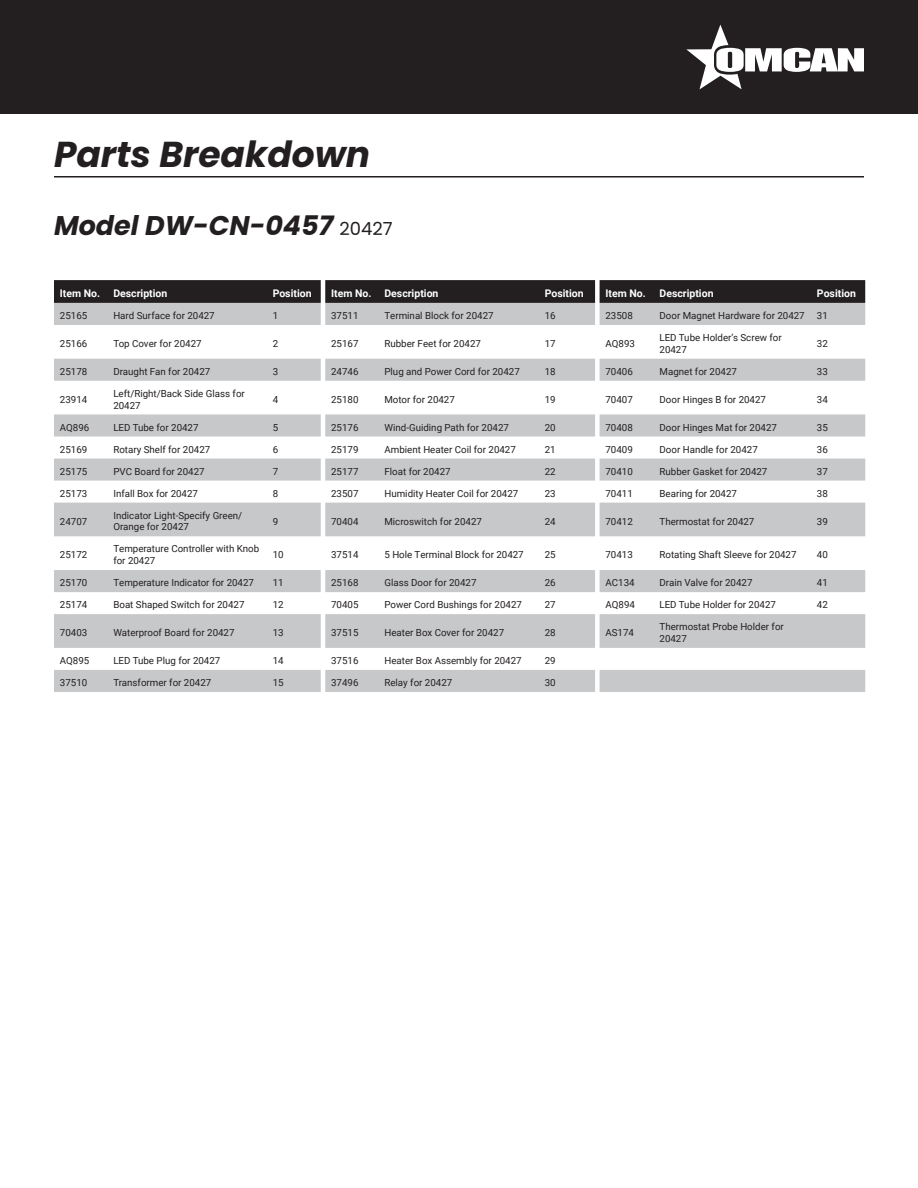
<style>
.page{position:relative;width:918px;height:1188px;background:#fff}
.page>*{position:absolute;margin:0;border:0;box-sizing:border-box;transform-origin:0 0}
.t1{font:italic 700 36px "Poppins";color:#231f20}
.t2{font:italic 700 27px "Poppins";color:#231f20}
.t3{font:700 10.5px "Roboto";color:#fff}
.t4{font:9.75px/11.7px "Roboto";color:#231f20}
.s1{font-weight:400;font-style:normal;font-size:18px}
</style>
<div class="page">
<div style="left:0;top:0;width:918px;height:114px;background:#231f20"></div>
<svg style="left:686px;top:25px;width:178px;height:64px"></svg>
<hr style="left:54px;top:176px;width:810px;height:2px;background:#231f20">
<svg style="left:54px;top:280px;width:811px;height:23px;background:#272324"></svg>
<svg style="left:54px;top:303px;width:811px;height:389px"></svg>
<svg style="left:325px;top:303px;width:270px;height:345px;fill:#cecfd1"></svg>
<svg style="left:600px;top:303px;width:265px;height:345px;fill:#cdced0"></svg>
<div style="left:54px;top:670px;width:541px;height:22px;background:#c7c8ca"></div>
<p class="t1" style="left:54px;top:133px;width:318px">Parts Breakdown</p>
<p class="t2" style="left:54px;top:210px;width:340px">Model DW-CN-0457 <span class="s1">20427</span></p>
<p class="t3" style="left:60px;top:286px;width:42px">Item No.</p>
<p class="t3" style="left:113px;top:286px;width:56px">Description</p>
<p class="t3" style="left:273px;top:286px;width:40px">Position</p>
<p class="t3" style="left:331px;top:286px;width:42px">Item No.</p>
<p class="t3" style="left:384px;top:286px;width:56px">Description</p>
<p class="t3" style="left:545px;top:286px;width:40px">Position</p>
<p class="t3" style="left:605px;top:286px;width:42px">Item No.</p>
<p class="t3" style="left:660px;top:286px;width:56px">Description</p>
<p class="t3" style="left:817px;top:286px;width:40px">Position</p>
<p class="t4" style="left:60px;top:309px;width:29px">25165</p>
<p class="t4" style="left:113px;top:309px;width:103px">Hard Surface for 20427</p>
<p class="t4" style="left:273px;top:309px;width:7px">1</p>
<p class="t4" style="left:331px;top:309px;width:29px">37511</p>
<p class="t4" style="left:384px;top:309px;width:111px">Terminal Block for 20427</p>
<p class="t4" style="left:545px;top:309px;width:12px">16</p>
<p class="t4" style="left:605px;top:309px;width:29px">23508</p>
<p class="t4" style="left:660px;top:309px;width:147px">Door Magnet Hardware for 20427</p>
<p class="t4" style="left:817px;top:309px;width:12px">31</p>
<p class="t4" style="left:60px;top:337px;width:29px">25166</p>
<p class="t4" style="left:113px;top:337px;width:90px">Top Cover for 20427</p>
<p class="t4" style="left:273px;top:337px;width:7px">2</p>
<p class="t4" style="left:331px;top:337px;width:29px">25167</p>
<p class="t4" style="left:384px;top:337px;width:98px">Rubber Feet for 20427</p>
<p class="t4" style="left:545px;top:337px;width:12px">17</p>
<p class="t4" style="left:605px;top:337px;width:31px">AQ893</p>
<p class="t4" style="left:660px;top:331px;width:124px">LED Tube Holder’s Screw for<br>20427</p>
<p class="t4" style="left:817px;top:337px;width:12px">32</p>
<p class="t4" style="left:60px;top:365px;width:29px">25178</p>
<p class="t4" style="left:113px;top:365px;width:99px">Draught Fan for 20427</p>
<p class="t4" style="left:273px;top:365px;width:7px">3</p>
<p class="t4" style="left:331px;top:365px;width:29px">24746</p>
<p class="t4" style="left:384px;top:365px;width:137px">Plug and Power Cord for 20427</p>
<p class="t4" style="left:545px;top:365px;width:12px">18</p>
<p class="t4" style="left:605px;top:365px;width:29px">70406</p>
<p class="t4" style="left:660px;top:365px;width:79px">Magnet for 20427</p>
<p class="t4" style="left:817px;top:365px;width:12px">33</p>
<p class="t4" style="left:60px;top:393px;width:29px">23914</p>
<p class="t4" style="left:113px;top:387px;width:133px">Left/Right/Back Side Glass for<br>20427</p>
<p class="t4" style="left:273px;top:393px;width:7px">4</p>
<p class="t4" style="left:331px;top:393px;width:29px">25180</p>
<p class="t4" style="left:384px;top:393px;width:72px">Motor for 20427</p>
<p class="t4" style="left:545px;top:393px;width:12px">19</p>
<p class="t4" style="left:605px;top:393px;width:29px">70407</p>
<p class="t4" style="left:660px;top:393px;width:108px">Door Hinges B for 20427</p>
<p class="t4" style="left:817px;top:393px;width:12px">34</p>
<p class="t4" style="left:60px;top:421px;width:31px">AQ896</p>
<p class="t4" style="left:113px;top:421px;width:87px">LED Tube for 20427</p>
<p class="t4" style="left:273px;top:421px;width:7px">5</p>
<p class="t4" style="left:331px;top:421px;width:29px">25176</p>
<p class="t4" style="left:384px;top:421px;width:126px">Wind-Guiding Path for 20427</p>
<p class="t4" style="left:545px;top:421px;width:12px">20</p>
<p class="t4" style="left:605px;top:421px;width:29px">70408</p>
<p class="t4" style="left:660px;top:421px;width:119px">Door Hinges Mat for 20427</p>
<p class="t4" style="left:817px;top:421px;width:12px">35</p>
<p class="t4" style="left:60px;top:443px;width:29px">25169</p>
<p class="t4" style="left:113px;top:443px;width:98px">Rotary Shelf for 20427</p>
<p class="t4" style="left:273px;top:443px;width:7px">6</p>
<p class="t4" style="left:331px;top:443px;width:29px">25179</p>
<p class="t4" style="left:384px;top:443px;width:133px">Ambient Heater Coil for 20427</p>
<p class="t4" style="left:545px;top:443px;width:12px">21</p>
<p class="t4" style="left:605px;top:443px;width:29px">70409</p>
<p class="t4" style="left:660px;top:443px;width:100px">Door Handle for 20427</p>
<p class="t4" style="left:817px;top:443px;width:12px">36</p>
<p class="t4" style="left:60px;top:465px;width:29px">25175</p>
<p class="t4" style="left:113px;top:465px;width:93px">PVC Board for 20427</p>
<p class="t4" style="left:273px;top:465px;width:7px">7</p>
<p class="t4" style="left:331px;top:465px;width:29px">25177</p>
<p class="t4" style="left:384px;top:465px;width:68px">Float for 20427</p>
<p class="t4" style="left:545px;top:465px;width:12px">22</p>
<p class="t4" style="left:605px;top:465px;width:29px">70410</p>
<p class="t4" style="left:660px;top:465px;width:109px">Rubber Gasket for 20427</p>
<p class="t4" style="left:817px;top:465px;width:12px">37</p>
<p class="t4" style="left:60px;top:487px;width:29px">25173</p>
<p class="t4" style="left:113px;top:487px;width:86px">Infall Box for 20427</p>
<p class="t4" style="left:273px;top:487px;width:7px">8</p>
<p class="t4" style="left:331px;top:487px;width:29px">23507</p>
<p class="t4" style="left:384px;top:487px;width:135px">Humidity Heater Coil for 20427</p>
<p class="t4" style="left:545px;top:487px;width:12px">23</p>
<p class="t4" style="left:605px;top:487px;width:29px">70411</p>
<p class="t4" style="left:660px;top:487px;width:79px">Bearing for 20427</p>
<p class="t4" style="left:817px;top:487px;width:12px">38</p>
<p class="t4" style="left:60px;top:515px;width:29px">24707</p>
<p class="t4" style="left:113px;top:509px;width:130px">Indicator Light-Specify Green/<br>Orange for 20427</p>
<p class="t4" style="left:273px;top:515px;width:7px">9</p>
<p class="t4" style="left:331px;top:515px;width:29px">70404</p>
<p class="t4" style="left:384px;top:515px;width:99px">Microswitch for 20427</p>
<p class="t4" style="left:545px;top:515px;width:12px">24</p>
<p class="t4" style="left:605px;top:515px;width:29px">70412</p>
<p class="t4" style="left:660px;top:515px;width:96px">Thermostat for 20427</p>
<p class="t4" style="left:817px;top:515px;width:12px">39</p>
<p class="t4" style="left:60px;top:549px;width:29px">25172</p>
<p class="t4" style="left:113px;top:543px;width:147px">Temperature Controller with Knob for 20427</p>
<p class="t4" style="left:273px;top:549px;width:12px">10</p>
<p class="t4" style="left:331px;top:549px;width:29px">37514</p>
<p class="t4" style="left:384px;top:549px;width:141px">5 Hole Terminal Block for 20427</p>
<p class="t4" style="left:545px;top:549px;width:12px">25</p>
<p class="t4" style="left:605px;top:549px;width:29px">70413</p>
<p class="t4" style="left:660px;top:549px;width:139px">Rotating Shaft Sleeve for 20427</p>
<p class="t4" style="left:817px;top:549px;width:12px">40</p>
<p class="t4" style="left:60px;top:577px;width:29px">25170</p>
<p class="t4" style="left:113px;top:577px;width:142px">Temperature Indicator for 20427</p>
<p class="t4" style="left:273px;top:577px;width:12px">11</p>
<p class="t4" style="left:331px;top:577px;width:29px">25168</p>
<p class="t4" style="left:384px;top:577px;width:94px">Glass Door for 20427</p>
<p class="t4" style="left:545px;top:577px;width:12px">26</p>
<p class="t4" style="left:605px;top:577px;width:31px">AC134</p>
<p class="t4" style="left:660px;top:577px;width:94px">Drain Valve for 20427</p>
<p class="t4" style="left:817px;top:577px;width:12px">41</p>
<p class="t4" style="left:60px;top:599px;width:29px">25174</p>
<p class="t4" style="left:113px;top:599px;width:133px">Boat Shaped Switch for 20427</p>
<p class="t4" style="left:273px;top:599px;width:12px">12</p>
<p class="t4" style="left:331px;top:599px;width:29px">70405</p>
<p class="t4" style="left:384px;top:599px;width:139px">Power Cord Bushings for 20427</p>
<p class="t4" style="left:545px;top:599px;width:12px">27</p>
<p class="t4" style="left:605px;top:599px;width:31px">AQ894</p>
<p class="t4" style="left:660px;top:599px;width:118px">LED Tube Holder for 20427</p>
<p class="t4" style="left:817px;top:599px;width:12px">42</p>
<p class="t4" style="left:60px;top:626px;width:29px">70403</p>
<p class="t4" style="left:113px;top:626px;width:123px">Waterproof Board for 20427</p>
<p class="t4" style="left:273px;top:626px;width:12px">13</p>
<p class="t4" style="left:331px;top:626px;width:29px">37515</p>
<p class="t4" style="left:384px;top:626px;width:121px">Heater Box Cover for 20427</p>
<p class="t4" style="left:545px;top:626px;width:12px">28</p>
<p class="t4" style="left:605px;top:626px;width:30px">AS174</p>
<p class="t4" style="left:660px;top:621px;width:126px">Thermostat Probe Holder for<br>20427</p>
<p class="t4" style="left:60px;top:654px;width:31px">AQ895</p>
<p class="t4" style="left:113px;top:654px;width:109px">LED Tube Plug for 20427</p>
<p class="t4" style="left:273px;top:654px;width:12px">14</p>
<p class="t4" style="left:331px;top:654px;width:29px">37516</p>
<p class="t4" style="left:384px;top:654px;width:139px">Heater Box Assembly for 20427</p>
<p class="t4" style="left:545px;top:654px;width:12px">29</p>
<p class="t4" style="left:60px;top:676px;width:29px">37510</p>
<p class="t4" style="left:113px;top:676px;width:99px">Transformer for 20427</p>
<p class="t4" style="left:273px;top:676px;width:12px">15</p>
<p class="t4" style="left:331px;top:676px;width:29px">37496</p>
<p class="t4" style="left:384px;top:676px;width:69px">Relay for 20427</p>
<p class="t4" style="left:545px;top:676px;width:12px">30</p>
</div>
